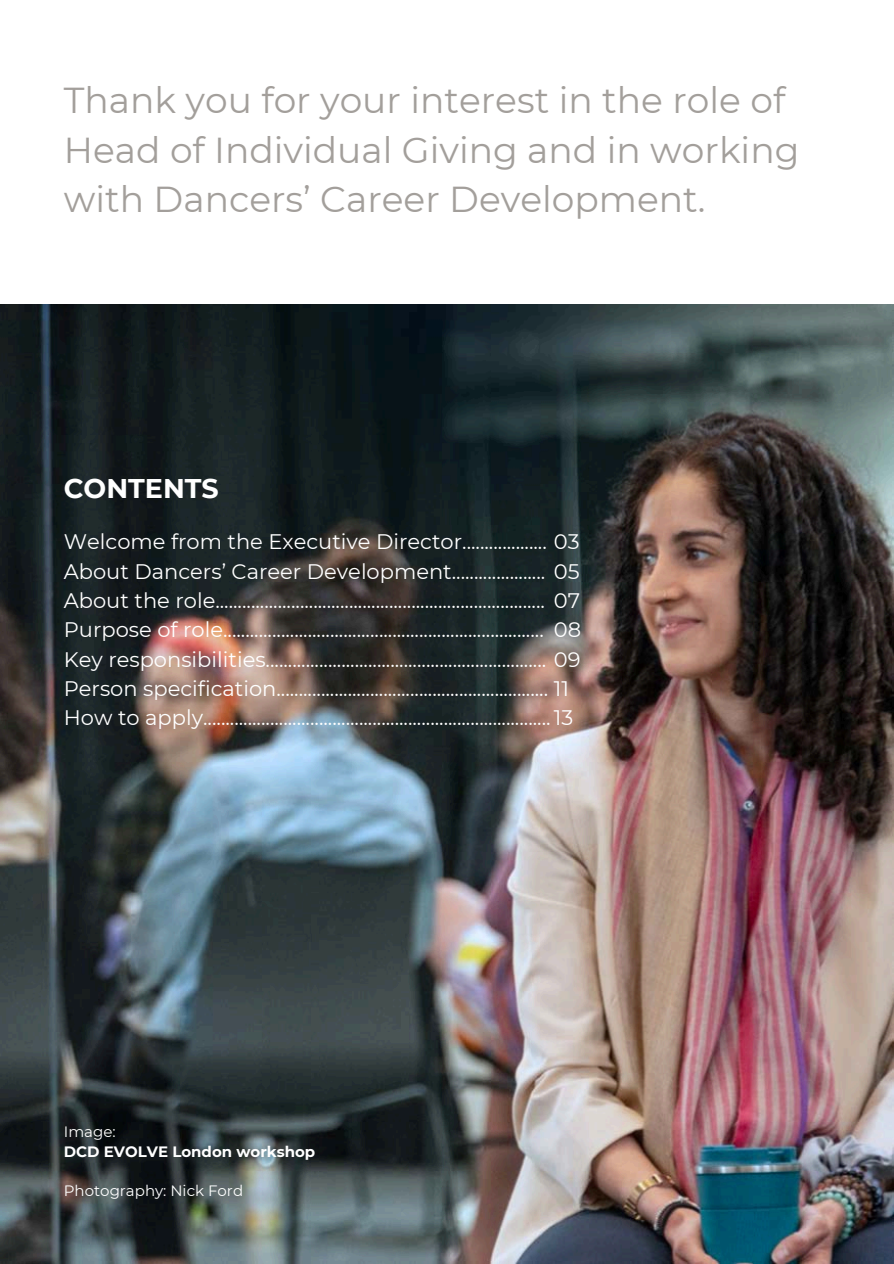
<style>
.page{position:relative;width:894px;height:1264px;background:#fff}
.page>*{position:absolute;margin:0;border:0;box-sizing:border-box;transform-origin:0 0}
.t1{font:36px/49.5px "Montserrat";color:#a39f9b}
.t2{font:700 27px "Montserrat";color:#fff}
.t3{font:21px/29.2px "Montserrat";color:#fff}
.t4{font:15px "Montserrat";color:#fff}
.t5{font:700 15px "Montserrat";color:#fff}
</style>
<div class="page">
<img style="left:0;top:304px;width:893px;height:959px">
<h1 class="t1" style="left:64px;top:76px;width:737px">Thank you for your interest in the role of<br>Head of Individual Giving and in working with Dancers’ Career Development.</h1>
<p class="t2" style="left:64px;top:471px;width:156px">CONTENTS</p>
<p class="t3" style="left:64px;top:527px;width:518px">Welcome from the Executive Director................... 03<br>About Dancers’ Career Development..................... 05<br>About the role.......................................................................... 07<br>Purpose of role........................................................................<br>Key responsibilities............................................................... 09<br>Person specification............................................................. 11<br>How to apply.............................................................................. 13</p>
<p class="t3" style="left:554px;top:615px;width:29px">08</p>
<p class="t4" style="left:64px;top:1122px;width:53px">Image:</p>
<h2 class="t5" style="left:64px;top:1142px;width:253px">DCD EVOLVE London workshop</h2>
<h3 class="t4" style="left:64px;top:1180px;width:181px">Photography: Nick Ford</h3>
</div>
